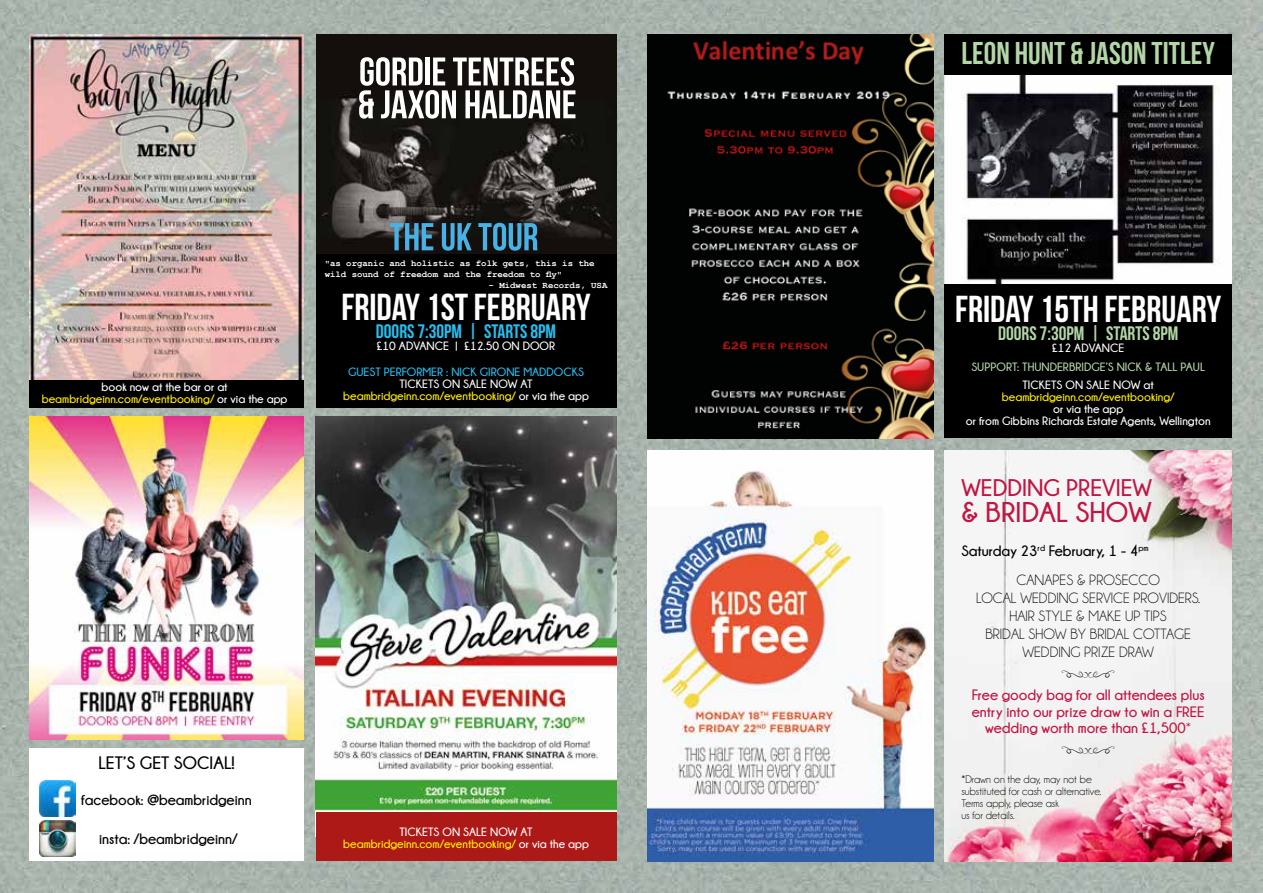
<style>
.page{position:relative;width:1263px;height:893px;background:#fff}
.page>*{position:absolute;margin:0;border:0;box-sizing:border-box;transform-origin:0 0}
.t1{font:37.5px "Bebas Neue";color:#fff}
.t2{font:31.5px "Bebas Neue";color:#b3d6a7}
.t3{font:700 28.5px "Champagne&Limousines";letter-spacing:.005em;color:#c01643}
.t4{font:700 24px "Champagne&Limousines";color:#c01643}
.t5{font:19.5px "Bebas Neue";color:#29bdef}
.t6{font:19.5px "Bebas Neue";color:#b3d6a7}
.t7{font:700 18px "Champagne&Limousines";color:#000}
.t8{font:15px/18px "Champagne&Limousines";color:#000;text-align:center}
.t9{font:700 15px/16.5px "Champagne&Limousines";color:#c01643;text-align:center}
.t10{font:700 15px/28.5px "Champagne&Limousines";color:#000}
.t11{font:700 12px/12px "Champagne&Limousines";color:#ffed00;text-align:center}
.t12{font:700 12px/12px "Champagne&Limousines";color:#fff;text-align:center}
.t13{font:700 12px "Champagne&Limousines";color:#b3d6a7}
.t14{font:700 12px "Champagne&Limousines";color:#29bdef}
.t15{font:11.25px/12px "Champagne&Limousines";color:#000}
.t16{font:700 9px/10.8px "Courier New";color:#fff}
.s1{color:#fff}
.s2{font-weight:400}
</style>
<div class="page">
<img style="left:0;top:0;width:1263px;height:893px">
<img style="left:647px;top:34px;width:286px;height:404px">
<img style="left:29px;top:34px;width:274px;height:346px">
<div style="left:29px;top:749px;width:274px;height:112px;background:#fff"></div>
<img style="left:40px;top:780px;width:36px;height:36px">
<img style="left:40px;top:820px;width:36px;height:37px">
<img style="left:944px;top:451px;width:288px;height:410px">
<div style="left:29px;top:380px;width:274px;height:28px;background:#000"></div>
<div style="left:316px;top:34px;width:300px;height:220px;background:#12100b"></div>
<img style="left:321px;top:90px;width:290px;height:161px">
<svg style="left:390px;top:223px;width:43px;height:27px"></svg>
<svg style="left:442px;top:223px;width:30px;height:28px"></svg>
<svg style="left:478px;top:223px;width:60px;height:28px"></svg>
<svg style="left:359px;top:57px;width:216px;height:62px"></svg>
<div style="left:316px;top:254px;width:300px;height:154px;background:#000"></div>
<img style="left:944px;top:74px;width:288px;height:210px">
<div style="left:944px;top:34px;width:288px;height:40px;background:#000"></div>
<div style="left:944px;top:284px;width:288px;height:154px;background:#000"></div>
<img style="left:29px;top:417px;width:274px;height:323px">
<img style="left:316px;top:417px;width:300px;height:395px">
<div style="left:316px;top:812px;width:300px;height:49px;background:#ad1917"></div>
<img style="left:647px;top:451px;width:286px;height:410px">
<svg style="left:1062px;top:670px;width:53px;height:7px"></svg>
<svg style="left:1062px;top:746px;width:53px;height:8px"></svg>
<p class="t11" style="left:42px;top:380px;width:247px"><span class="s1">book now at the bar or at </span>beambridgeinn.com/eventbooking/ <span class="s1">or via the app</span></p>
<p class="t16" style="left:325px;top:258px;width:272px">"as organic and holistic as folk gets, this is the wild sound of freedom and the freedom to fly"</p>
<p class="t16" style="left:489px;top:279px;width:120px">- Midwest Records, USA</p>
<h1 class="t1" style="left:341px;top:287px;width:251px">FRIDAY 1ST FEBRUARY</h1>
<h3 class="t5" style="left:376px;top:321px;width:182px">DOORS 7:30PM | STARTS 8PM</h3>
<p class="t12" style="left:377px;top:340px;width:180px">£10 ADVANCE | £12.50 ON DOOR</p>
<p class="t14" style="left:348px;top:365px;width:238px">GUEST PERFORMER : NICK GIRONE MADDOCKS</p>
<p class="t11" style="left:343px;top:377px;width:247px"><span class="s1">TICKETS ON SALE NOW AT </span>beambridgeinn.com/eventbooking/ <span class="s1">or via the app</span></p>
<h3 class="t7" style="left:98px;top:753px;width:138px">LET’S GET SOCIAL!</h3>
<p class="t10" style="left:81px;top:786px;width:172px">facebook: @beambridgeinn</p>
<p class="t10" style="left:99px;top:825px;width:140px">insta: /beambridgeinn/</p>
<p class="t11" style="left:343px;top:825px;width:247px"><span class="s1">TICKETS ON SALE NOW AT </span>beambridgeinn.com/eventbooking/ <span class="s1">or via the app</span></p>
<h2 class="t2" style="left:961px;top:36px;width:255px">LEON HUNT &amp; JASON TITLEY</h2>
<h1 class="t1" style="left:955px;top:289px;width:268px">FRIDAY 15TH FEBRUARY</h1>
<h3 class="t6" style="left:998px;top:323px;width:182px">DOORS 7:30PM | STARTS 8PM</h3>
<p class="t12" style="left:1052px;top:342px;width:74px">£12 ADVANCE</p>
<p class="t13" style="left:971px;top:360px;width:235px">SUPPORT: THUNDERBRIDGE’S NICK &amp; TALL PAUL</p>
<p class="t12" style="left:1022px;top:379px;width:133px">TICKETS ON SALE NOW at</p>
<p class="t11" style="left:1002px;top:391px;width:174px">beambridgeinn.com/eventbooking/</p>
<p class="t12" style="left:966px;top:403px;width:246px">or via the app<br>or from Gibbins Richards Estate Agents, Wellington</p>
<h3 class="t4" style="left:961px;top:475px;width:192px">WEDDING PREVIEW</h3>
<h3 class="t3" style="left:961px;top:496px;width:192px">&amp; BRIDAL SHOW</h3>
<p class="t10" style="left:1016px;top:536px;width:145px;text-indent:-55px">Saturday 23<sup>rd</sup> February, 1 - 4<sup>pm<br></sup><span class="s2">CANAPES &amp; PROSECCO</span></p>
<p class="t8" style="left:976px;top:589px;width:226px">LOCAL WEDDING SERVICE PROVIDERS.<br>HAIR STYLE &amp; MAKE UP TIPS<br>BRIDAL SHOW BY BRIDAL COTTAGE<br>WEDDING PRIZE DRAW</p>
<p class="t9" style="left:972px;top:686px;width:235px">Free goody bag for all attendees plus entry into our prize draw to win a FREE wedding worth more than £1,500<span class="s2">*</span></p>
<p class="t15" style="left:961px;top:773px;width:141px">*Drawn on the day, may not be substituted for cash or alternative.<br>Terms apply, please ask<br>us for details.</p>
</div>
